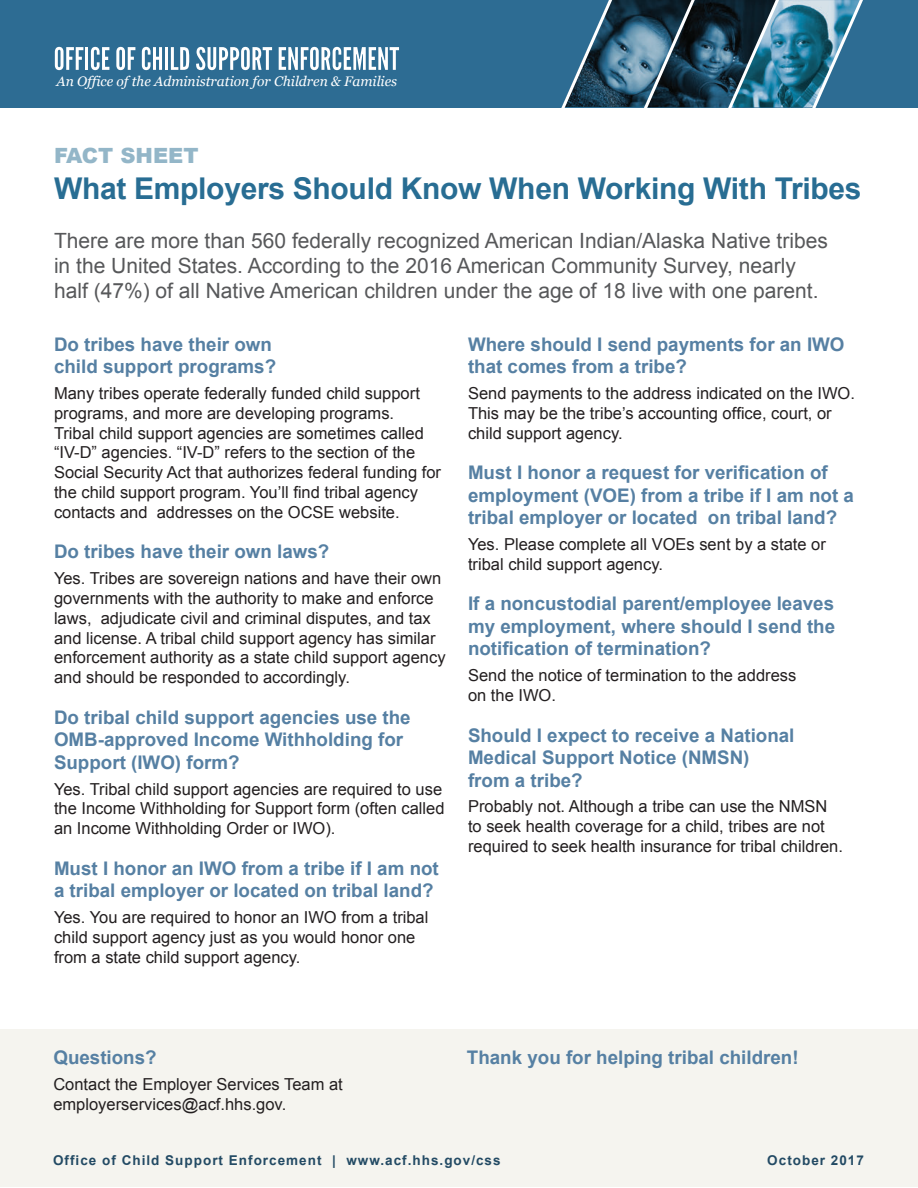
<style>
.page{position:relative;width:918px;height:1188px;background:#fff}
.page>*{position:absolute;margin:0;border:0;box-sizing:border-box;transform-origin:0 0}
.t1{font:700 30px "Arial";letter-spacing:-.01em;color:#286d93}
.t2{font:21px/25.2px "Arial";color:#57585a}
.t3{font:900 21px "Arial";color:#93b6c8}
.text{font:700 18.75px/22.5px "Arial";color:#5680a3}
.text-2{font:16.5px/19.8px "Arial";color:#231f20}
.t4{font:italic 13.8px "Georgia";color:#fff}
.t5{font:700 13.5px "Arial";letter-spacing:.075em;color:#234a64}
</style>
<div class="page">
<div style="left:0;top:0;width:918px;height:107px;background:#2d6c93"></div>
<hr style="left:165px;top:47px;width:3px;height:23px;background:#fff">
<svg style="left:196px;top:47px;width:76px;height:23px"></svg>
<svg style="left:171px;top:47px;width:18px;height:23px"></svg>
<svg style="left:279px;top:47px;width:120px;height:23px"></svg>
<hr style="left:85px;top:47px;width:3px;height:23px;background:#fff">
<svg style="left:91px;top:47px;width:18px;height:23px"></svg>
<svg style="left:142px;top:47px;width:20px;height:23px"></svg>
<svg style="left:116px;top:47px;width:19px;height:23px"></svg>
<svg style="left:55px;top:47px;width:28px;height:23px"></svg>
<img style="left:785px;top:0;width:22px;height:107px">
<img style="left:618px;top:0;width:21px;height:107px">
<img style="left:700px;top:0;width:23px;height:107px">
<svg style="left:639px;top:0;width:61px;height:107px;background:#314b5a"></svg>
<svg style="left:561px;top:0;width:57px;height:107px"></svg>
<svg style="left:723px;top:0;width:62px;height:107px;background:#376377"></svg>
<svg style="left:807px;top:0;width:56px;height:107px"></svg>
<div style="left:0;top:1030px;width:918px;height:157px;background:#f5f4ef"></div>
<p class="t4" style="left:56px;top:73px;width:342px">An Office of the Administration for Children &amp; Families</p>
<h1 class="t3" style="left:54px;top:140px;width:146px">FACT SHEET</h1>
<h2 class="t1" style="left:54px;top:168px;width:809px">What Employers Should Know When Working With Tribes</h2>
<p class="t2" style="left:54px;top:228px;width:775px">There are more than 560 federally recognized American Indian/Alaska Native tribes in the United States. According to the 2016 American Community Survey, nearly half (47%) of all Native American children under the age of 18 live with one parent.</p>
<h3 class="text" style="left:54px;top:334px;width:224px">Do tribes have their own child support programs?</h3>
<p class="text-2" style="left:54px;top:384px;width:389px">Many tribes operate federally funded child support programs, and more are developing programs.<br>Tribal child support agencies are sometimes called “IV‑D” agencies. “IV‑D” refers to the section of the Social Security Act that authorizes federal funding for the child support program. You’ll find tribal agency contacts and addresses on the OCSE website.</p>
<h3 class="text" style="left:54px;top:541px;width:277px">Do tribes have their own laws?</h3>
<p class="text-2" style="left:54px;top:569px;width:393px">Yes. Tribes are sovereign nations and have their own governments with the authority to make and enforce laws, adjudicate civil and criminal disputes, and tax and license. A tribal child support agency has similar enforcement authority as a state child support agency and should be responded to accordingly.</p>
<h3 class="text" style="left:54px;top:707px;width:358px">Do tribal child support agencies use the<br>OMB-approved Income Withholding for<br>Support (IWO) form?</h3>
<p class="text-2" style="left:54px;top:779px;width:392px">Yes. Tribal child support agencies are required to use the Income Withholding for Support form (often called an Income Withholding Order or IWO).</p>
<h3 class="text" style="left:54px;top:858px;width:386px">Must I honor an IWO from a tribe if I am not a tribal employer or located on tribal land?</h3>
<p class="text-2" style="left:54px;top:908px;width:376px">Yes. You are required to honor an IWO from a tribal child support agency just as you would honor one from a state child support agency.</p>
<h3 class="text" style="left:468px;top:334px;width:378px">Where should I send payments for an IWO that comes from a tribe?</h3>
<p class="text-2" style="left:468px;top:384px;width:389px">Send payments to the address indicated on the IWO.<br>This may be the tribe’s accounting office, court, or child support agency.</p>
<h3 class="text" style="left:468px;top:462px;width:387px">Must I honor a request for verification of employment (VOE) from a tribe if I am not a tribal employer or located on tribal land?</h3>
<p class="text-2" style="left:468px;top:535px;width:359px">Yes. Please complete all VOEs sent by a state or tribal child support agency.</p>
<h3 class="text" style="left:468px;top:593px;width:369px;text-align:justify">If a noncustodial parent/employee leaves my employment, where should I send the notification of termination?</h3>
<p class="text-2" style="left:468px;top:666px;width:330px">Send the notice of termination to the address on the IWO.</p>
<h3 class="text" style="left:468px;top:724px;width:328px">Should I expect to receive a National<br>Medical Support Notice (NMSN) from a tribe?</h3>
<p class="text-2" style="left:468px;top:797px;width:377px">Probably not. Although a tribe can use the NMSN to seek health coverage for a child, tribes are not required to seek health insurance for tribal children.</p>
<h3 class="text" style="left:53px;top:1047px;width:105px">Questions?</h3>
<p class="text-2" style="left:53px;top:1075px;width:291px">Contact the Employer Services Team at employerservices@acf.hhs.gov.</p>
<p class="text" style="left:467px;top:1047px;width:333px">Thank you for helping tribal children!</p>
<p class="t5" style="left:53px;top:1152px;width:449px">Office of Child Support Enforcement | www.acf.hhs.gov/css</p>
<p class="t5" style="left:767px;top:1152px;width:98px">October 2017</p>
</div>
